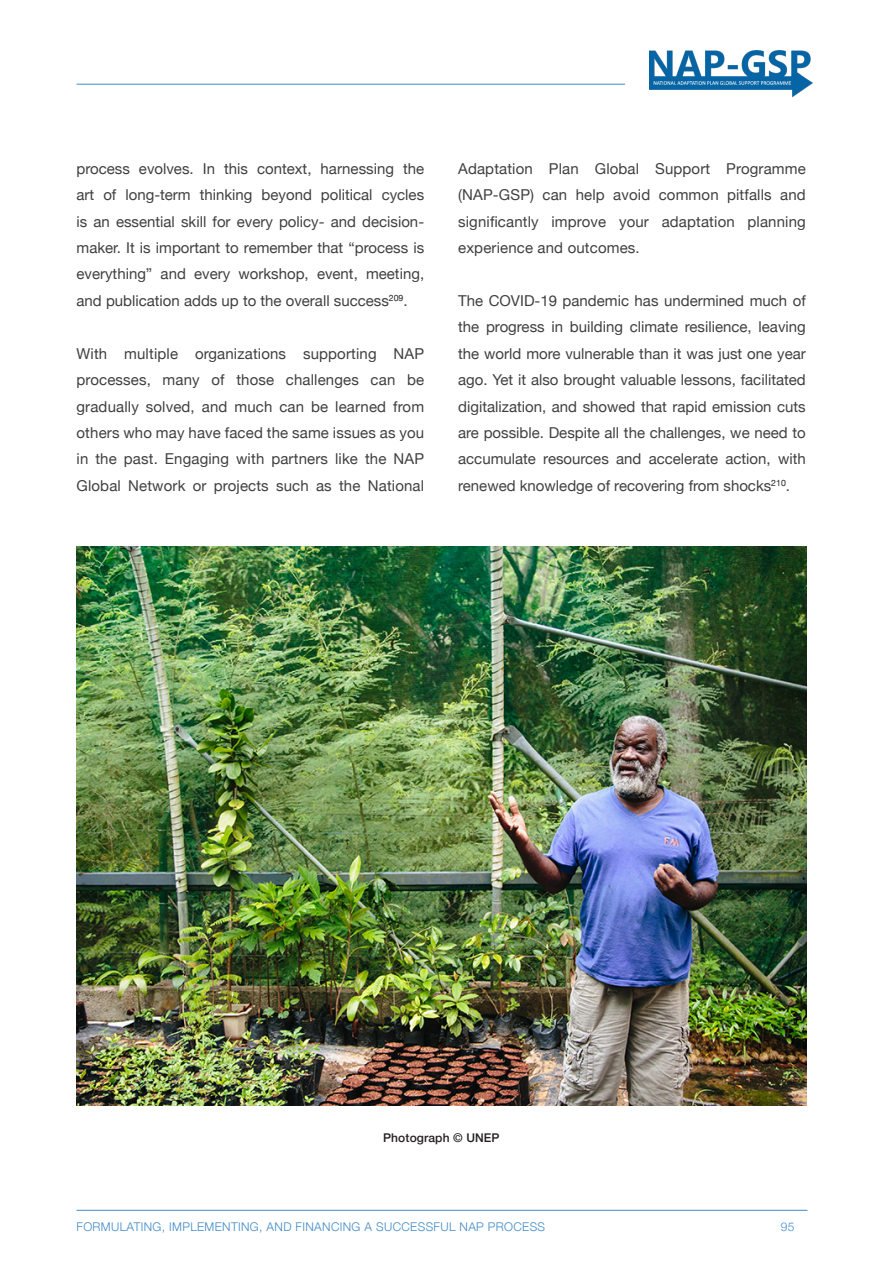
<style>
.page{position:relative;width:893px;height:1263px;background:#fff}
.page>*{position:absolute;margin:0;border:0;box-sizing:border-box;transform-origin:0 0}
.t1{font:15px/26.4px "Helvetica Neue";color:#404041;text-align:justify}
.t2{font:300 12px "Helvetica Neue";letter-spacing:.03em;color:#418ac7}
.t3{font:500 12px "Helvetica Neue";letter-spacing:.01em;color:#231f20}
</style>
<div class="page">
<hr style="left:77px;top:84px;width:548px;height:1px;background:#418ac7">
<hr style="left:77px;top:1210px;width:730px;height:1px;background:#418ac7">
<img style="left:649px;top:50px;width:163px;height:47px">
<img style="left:77px;top:546px;width:729px;height:560px">
<p class="t1" style="left:77px;top:155px;width:349px">process evolves. In this context, harnessing the art of long-term thinking beyond political cycles is an essential skill for every policy- and decision&shy;maker. It is important to remember that “process is everything” and every workshop, event, meeting, and publication adds up to the overall success<sup>209</sup>.</p>
<p class="t1" style="left:77px;top:340px;width:349px">With multiple organizations supporting NAP processes, many of those challenges can be gradually solved, and much can be learned from others who may have faced the same issues as you in the past. Engaging with partners like the NAP Global Network or projects such as the National</p>
<p class="t1" style="left:458px;top:155px;width:349px">Adaptation Plan Global Support Programme (NAP-GSP) can help avoid common pitfalls and significantly improve your adaptation planning experience and outcomes.</p>
<p class="t1" style="left:458px;top:287px;width:349px">The COVID-19 pandemic has undermined much of the progress in building climate resilience, leaving the world more vulnerable than it was just one year ago. Yet it also brought valuable lessons, facilitated digitalization, and showed that rapid emission cuts are possible. Despite all the challenges, we need to accumulate resources and accelerate action, with renewed knowledge of recovering from shocks<sup>210</sup>.</p>
<p class="t3" style="left:383px;top:1128px;width:118px">Photograph © UNEP</p>
<p class="t2" style="left:77px;top:1217px;width:470px">FORMULATING, IMPLEMENTING, AND FINANCING A SUCCESSFUL NAP PROCESS</p>
<p class="t2" style="left:781px;top:1217px;width:15px">95</p>
</div>
